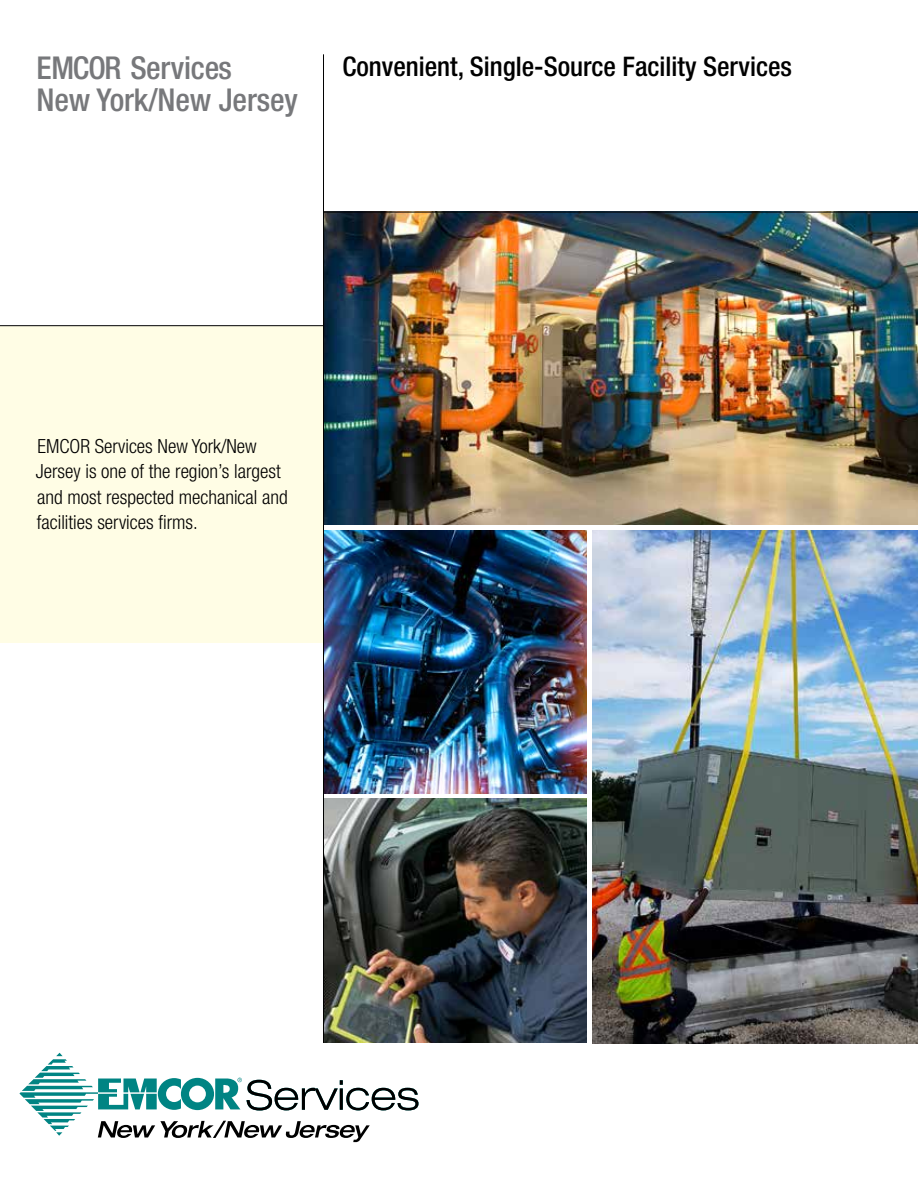
<style>
.page{position:relative;width:918px;height:1188px;background:#fff}
.page>*{position:absolute;margin:0;border:0;box-sizing:border-box;transform-origin:0 0}
.t1{font:500 condensed 31.5px/31.5px "Helvetica Neue";letter-spacing:-.005em;color:#77787b}
.t2{font:500 condensed 27px "Helvetica Neue";color:#000}
.t3{font:300 condensed 19.5px/25.5px "Helvetica Neue";color:#000}
</style>
<div class="page">
<img style="left:324px;top:531px;width:262px;height:262px">
<img style="left:324px;top:799px;width:262px;height:244px">
<div style="left:0;top:326px;width:324px;height:317px;background:#fffde5"></div>
<hr style="left:0;top:325px;width:324px;height:1px;background:#000">
<img style="left:324px;top:213px;width:594px;height:312px">
<img style="left:592px;top:531px;width:326px;height:512px">
<hr style="left:323px;top:54px;width:1px;height:989px;background:#000">
<svg style="left:19px;top:1053px;width:399px;height:89px"></svg>
<hr style="left:324px;top:212px;width:594px;height:1px;background:#000">
<h1 class="t1" style="left:37px;top:52px;width:263px">EMCOR Services<br>New York/New Jersey</h1>
<h2 class="t2" style="left:342px;top:50px;width:451px">Convenient, Single-Source Facility Services</h2>
<p class="t3" style="left:36px;top:433px;width:253px">EMCOR Services New York/New<br>Jersey is one of the region’s largest and most respected mechanical and facilities services firms.</p>
</div>
